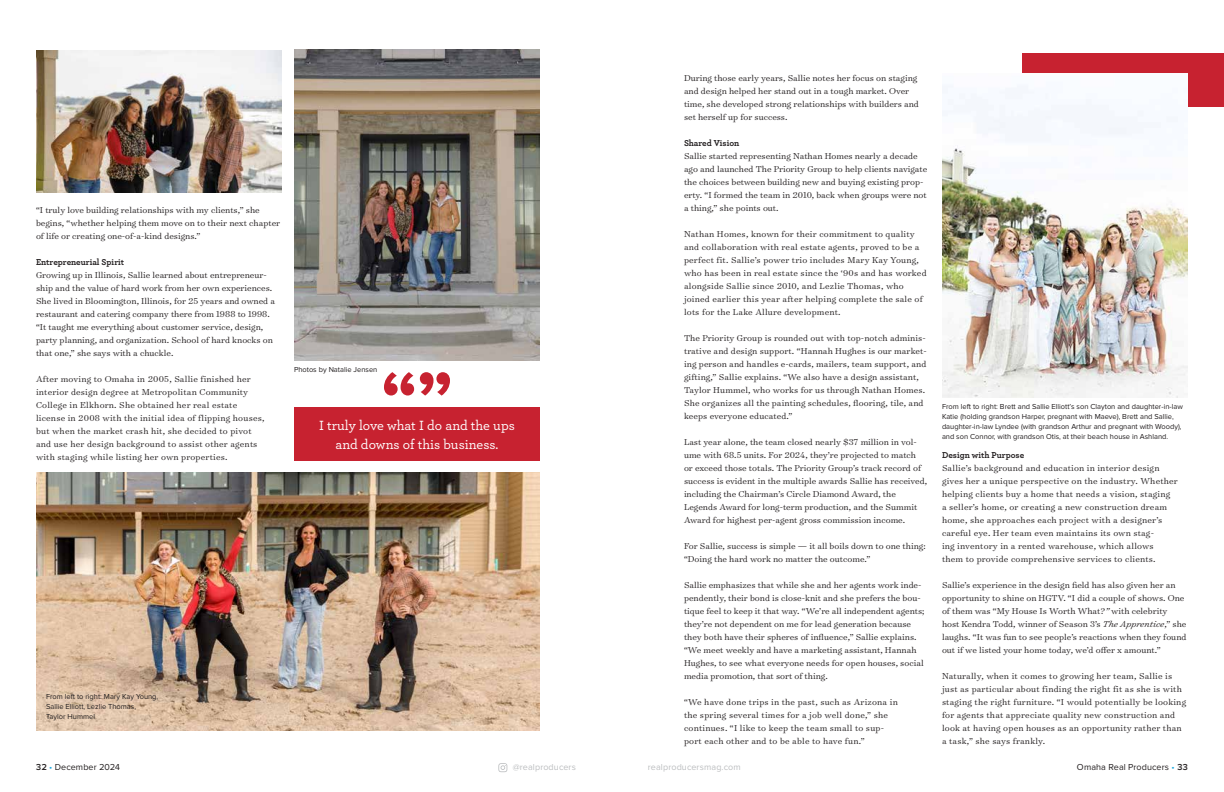
<style>
.page{position:relative;width:1224px;height:792px;background:#fff}
.page>*{position:absolute;margin:0;border:0;box-sizing:border-box;transform-origin:0 0}
.t1{font:500 14px/19px "Archer Pro";color:#fff;text-align:center}
.t2{font:300 9.8px/13px "Surveyor Text";color:#231f20}
.t3{font:300 9.8px/13px "Surveyor Text";letter-spacing:.02em;color:#231f20}
.t4{font:700 9px "Archer Pro";color:#231f20}
.t5{font:9px "Proxima Nova";letter-spacing:.01em;color:#231f20}
.t6{font:9px "Proxima Nova";letter-spacing:.01em;color:#bcbec0}
.t7{font:7.5px/10px "Proxima Nova";color:#231f20}
.s1{font-style:italic}
.s2{font-weight:600}
.s3{color:#19a8e0}
</style>
<div class="page">
<svg style="left:498px;top:763px;width:9px;height:9px"></svg>
<div style="left:1022px;top:53px;width:202px;height:53px;background:#c72230"></div>
<img style="left:36px;top:50px;width:246px;height:143px">
<img style="left:294px;top:49px;width:246px;height:311px">
<img style="left:36px;top:473px;width:504px;height:257px">
<img style="left:942px;top:73px;width:246px;height:324px">
<div style="left:294px;top:408px;width:246px;height:53px;background:#c72230"></div>
<svg style="left:420px;top:372px;width:30px;height:24px"></svg>
<svg style="left:384px;top:372px;width:30px;height:24px"></svg>
<p class="t2" style="left:36px;top:203px;width:246px">“I truly love building relationships with my clients,” she begins, “whether helping them move on to their next chapter of life or creating one-of-a-kind designs.”</p>
<p class="t4" style="left:36px;top:255px;width:90px">Entrepreneurial Spirit</p>
<p class="t2" style="left:36px;top:268px;width:241px">Growing up in Illinois, Sallie learned about entrepreneur&shy;ship and the value of hard work from her own experiences.<br>She lived in Bloomington, Illinois, for 25 years and owned a restaurant and catering company there from 1988 to 1998. “It taught me everything about customer service, design, party planning, and organization. School of hard knocks on that one,” she says with a chuckle.</p>
<p class="t3" style="left:36px;top:372px;width:230px">After moving to Omaha in 2005, Sallie finished her interior design degree at Metropolitan Community College in Elkhorn. She obtained her real estate license in 2008 with the initial idea of flipping houses, but when the market crash hit, she decided to pivot and use her design background to assist other agents with staging while listing her own properties.</p>
<p class="t7" style="left:294px;top:364px;width:85px">Photos by Natalie Jensen</p>
<h1 class="t1" style="left:319px;top:415px;width:197px">I truly love what I do and the ups and downs of this business.</h1>
<p class="t7" style="left:46px;top:691px;width:114px">From left to right: Mary Kay Young,<br>Sallie Elliott, Lezlie Thomas,<br>Taylor Hummel</p>
<p class="t2" style="left:684px;top:71px;width:236px">During those early years, Sallie notes her focus on staging and design helped her stand out in a tough market. Over time, she developed strong relationships with builders and set herself up for success.</p>
<p class="t4" style="left:684px;top:136px;width:57px">Shared Vision</p>
<p class="t2" style="left:684px;top:149px;width:245px">Sallie started representing Nathan Homes nearly a decade ago and launched The Priority Group to help clients navigate the choices between building new and buying existing prop&shy;erty. “I formed the team in 2010, back when groups were not a thing,” she points out.</p>
<p class="t3" style="left:684px;top:227px;width:244px">Nathan Homes, known for their commitment to quality and collaboration with real estate agents, proved to be a perfect fit. Sallie’s power trio includes Mary Kay Young, who has been in real estate since the ‘90s and has worked alongside Sallie since 2010, and Lezlie Thomas, who joined earlier this year after helping complete the sale of lots for the Lake Allure development.</p>
<p class="t2" style="left:684px;top:331px;width:244px">The Priority Group is rounded out with top-notch adminis&shy;trative and design support. “Hannah Hughes is our market&shy;ing person and handles e-cards, mailers, team support, and gifting,” Sallie explains. “We also have a design assistant, Taylor Hummel, who works for us through Nathan Homes.<br>She organizes all the painting schedules, flooring, tile, and keeps everyone educated.”</p>
<p class="t2" style="left:684px;top:435px;width:245px">Last year alone, the team closed nearly $37 million in vol&shy;ume with 68.5 units. For 2024, they’re projected to match or exceed those totals. The Priority Group’s track record of success is evident in the multiple awards Sallie has received, including the Chairman’s Circle Diamond Award, the Legends Award for long-term production, and the Summit Award for highest per-agent gross commission income.</p>
<p class="t2" style="left:684px;top:539px;width:243px">For Sallie, success is simple — it all boils down to one thing: “Doing the hard work no matter the outcome.”</p>
<p class="t2" style="left:684px;top:578px;width:242px">Sallie emphasizes that while she and her agents work inde&shy;pendently, their bond is close-knit and she prefers the bou&shy;tique feel to keep it that way. “We’re all independent agents; they’re not dependent on me for lead generation because they both have their spheres of influence,” Sallie explains. “We meet weekly and have a marketing assistant, Hannah Hughes, to see what everyone needs for open houses, social media promotion, that sort of thing.</p>
<p class="t3" style="left:684px;top:695px;width:215px">“We have done trips in the past, such as Arizona in the spring several times for a job well done,” she continues. “I like to keep the team small to sup&shy;port each other and to be able to have fun.”</p>
<p class="t7" style="left:942px;top:401px;width:242px">From left to right: Brett and Sallie Elliott’s son Clayton and daughter-in-law Katie (holding grandson Harper, pregnant with Maeve), Brett and Sallie, daughter-in-law Lyndee (with grandson Arthur and pregnant with Woody), and son Connor, with grandson Otis, at their beach house in Ashland.</p>
<p class="t4" style="left:942px;top:448px;width:84px">Design with Purpose</p>
<p class="t3" style="left:942px;top:462px;width:237px">Sallie’s background and education in interior design gives her a unique perspective on the industry. Whether helping clients buy a home that needs a vision, staging<br>a seller’s home, or creating a new construction dream home, she approaches each project with a designer’s careful eye. Her team even maintains its own stag-<br>ing inventory in a rented warehouse, which allows<br>them to provide comprehensive services to clients.</p>
<p class="t2" style="left:942px;top:578px;width:246px">Sallie’s experience in the design field has also given her an opportunity to shine on HGTV. “I did a couple of shows. One of them was “My House Is Worth What?<span class="s1">”</span> with celebrity host Kendra Todd, winner of Season 3’s <span class="s1">The Apprentice</span>,” she laughs. “It was fun to see people’s reactions when they found out if we listed your home today, we’d offer x amount.”</p>
<p class="t3" style="left:942px;top:669px;width:246px">Naturally, when it comes to growing her team, Sallie is just as particular about finding the right fit as she is with staging the right furniture. “I would potentially be looking for agents that appreciate quality new construction and look at having open houses as an opportunity rather than a task,” she says frankly.</p>
<p class="t5" style="left:36px;top:762px;width:86px"><span class="s2">32</span> <span class="s3">•</span> December 2024</p>
<p class="t6" style="left:513px;top:762px;width:65px">@realproducers</p>
<p class="t6" style="left:648px;top:762px;width:94px">realproducersmag.com</p>
<p class="t5" style="left:1077px;top:762px;width:112px">Omaha Real Producers <span class="s3">•</span> <span class="s2">33</span></p>
</div>
